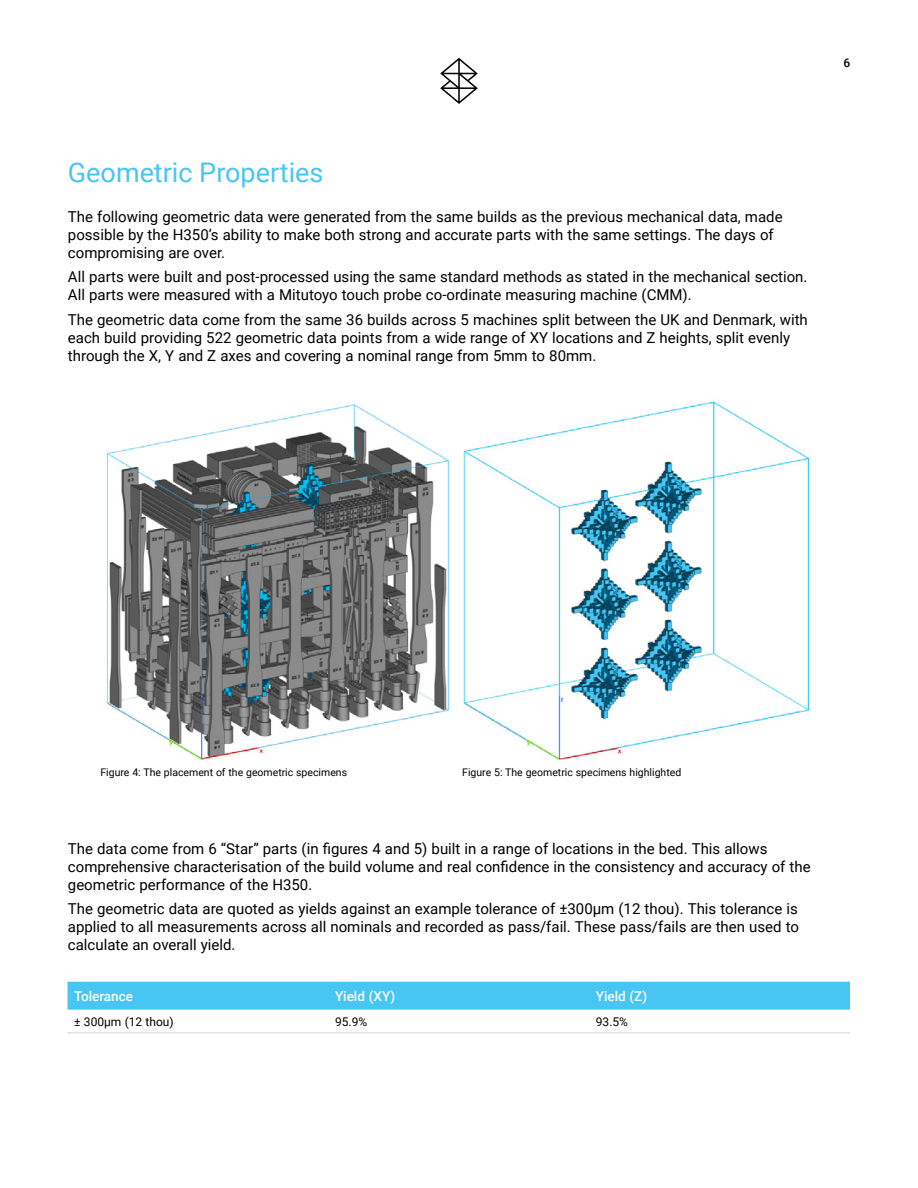
<style>
.page{position:relative;width:918px;height:1188px;background:#fff}
.page>*{position:absolute;margin:0;border:0;box-sizing:border-box;transform-origin:0 0}
.t1{font:27px "Roboto";color:#47c5f3}
.t2{font:15px/18px "Roboto";color:#000}
.t3{font:500 13.5px "Roboto";color:#fff}
.t4{font:12px "Roboto";color:#000}
.t5{font:500 12px "Roboto";color:#000}
.t6{font:10.5px "Roboto";color:#000}
</style>
<div class="page">
<svg style="left:440px;top:58px;width:38px;height:46px"></svg>
<img style="left:106px;top:404px;width:344px;height:356px">
<img style="left:463px;top:401px;width:347px;height:360px">
<div style="left:68px;top:982px;width:782px;height:28px;background:#47c5f3"></div>
<hr style="left:68px;top:1032px;width:260px;height:1px;background:#d1d3d4">
<hr style="left:328px;top:1032px;width:261px;height:1px;background:#d1d3d4">
<hr style="left:589px;top:1032px;width:261px;height:1px;background:#d1d3d4">
<p class="t5" style="left:843px;top:55px;width:8px">6</p>
<h1 class="t1" style="left:68px;top:154px;width:257px">Geometric Properties</h1>
<p class="t2" style="left:68px;top:207px;width:716px">The following geometric data were generated from the same builds as the previous mechanical data, made possible by the H350’s ability to make both strong and accurate parts with the same settings. The days of compromising are over.</p>
<p class="t2" style="left:68px;top:268px;width:741px">All parts were built and post-processed using the same standard methods as stated in the mechanical section.<br>All parts were measured with a Mitutoyo touch probe co-ordinate measuring machine (CMM).</p>
<p class="t2" style="left:68px;top:310px;width:741px">The geometric data come from the same 36 builds across 5 machines split between the UK and Denmark, with each build providing 522 geometric data points from a wide range of XY locations and Z heights, split evenly through the X, Y and Z axes and covering a nominal range from 5mm to 80mm.</p>
<p class="t6" style="left:100px;top:765px;width:248px">Figure 4: The placement of the geometric specimens</p>
<p class="t6" style="left:462px;top:765px;width:221px">Figure 5: The geometric specimens highlighted</p>
<p class="t2" style="left:68px;top:839px;width:744px">The data come from 6 “Star” parts (in figures 4 and 5) built in a range of locations in the bed. This allows comprehensive characterisation of the build volume and real confidence in the consistency and accuracy of the geometric performance of the H350.</p>
<p class="t2" style="left:68px;top:900px;width:733px;text-align:justify">The geometric data are quoted as yields against an example tolerance of ±300µm (12 thou). This tolerance is applied to all measurements across all nominals and recorded as pass/fail. These pass/fails are then used to calculate an overall yield.</p>
<p class="t3" style="left:74px;top:987px;width:60px">Tolerance</p>
<p class="t3" style="left:335px;top:987px;width:62px">Yield (XY)</p>
<p class="t3" style="left:596px;top:987px;width:53px">Yield (Z)</p>
<p class="t4" style="left:74px;top:1013px;width:101px">± 300µm (12 thou)</p>
<p class="t4" style="left:335px;top:1013px;width:34px">95.9%</p>
<p class="t4" style="left:596px;top:1013px;width:34px">93.5%</p>
</div>
